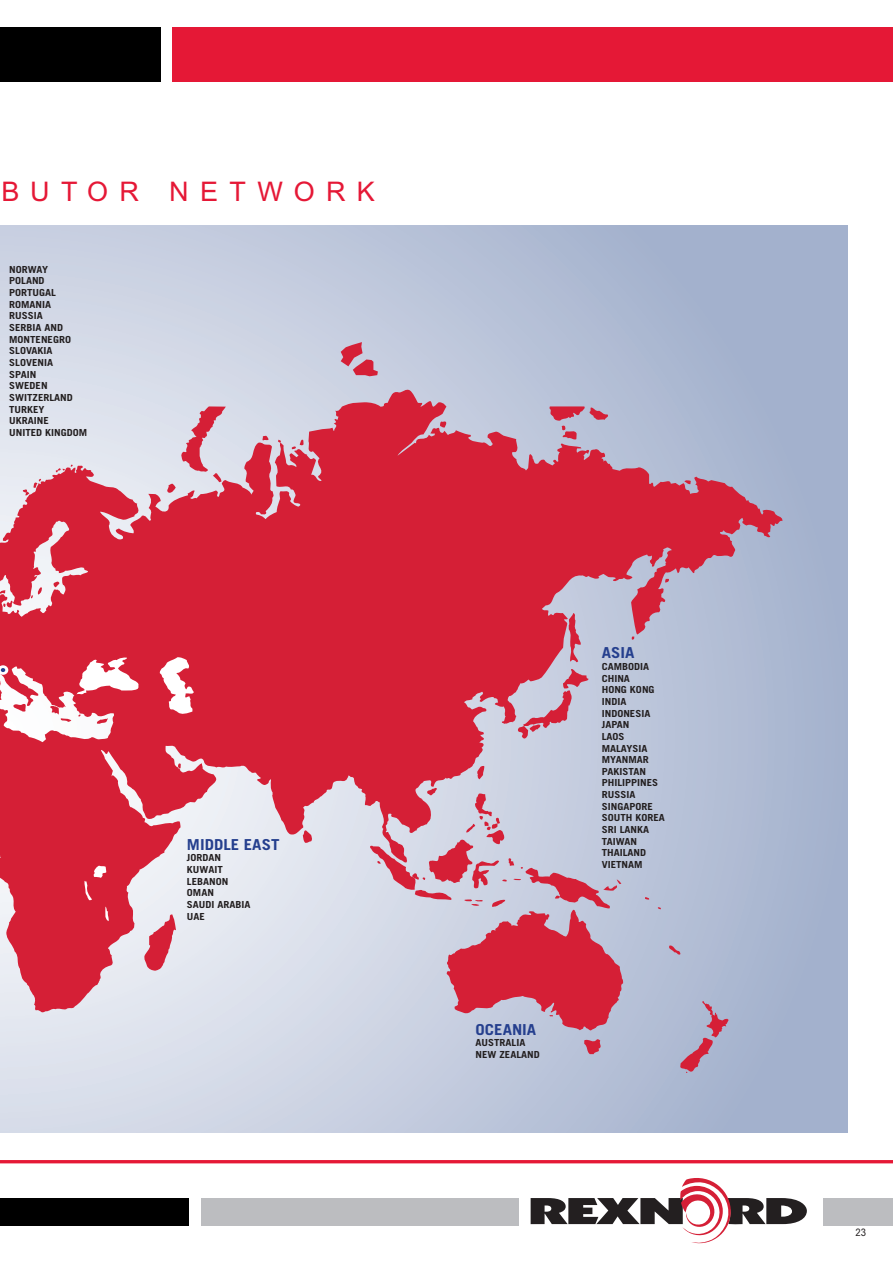
<style>
.page{position:relative;width:893px;height:1263px;background:#fff}
.page>*{position:absolute;margin:0;border:0;box-sizing:border-box;transform-origin:0 0}
.t1{font:27px "Arial";color:#e51836}
.t2{font:700 15.15px "Trade Gothic LT Std";color:#253f8e;scale:1.11 1}
.t3{font:condensed 10.5px "Arial";color:#231f20}
.t4{font:700 9.75px/11.7px "Trade Gothic LT Std";color:#231f20;scale:1.11 1}
</style>
<div class="page">
<div style="left:0;top:27px;width:161px;height:54px;background:#000"></div>
<div style="left:173px;top:27px;width:720px;height:54px;background:#e51836"></div>
<div style="left:0;top:1198px;width:189px;height:27px;background:#000"></div>
<div style="left:201px;top:1198px;width:692px;height:27px;background:#bcbdc0"></div>
<div style="left:519px;top:1166px;width:303px;height:86px;background:#fff"></div>
<svg style="left:531px;top:1178px;width:276px;height:65px"></svg>
<hr style="left:0;top:1160px;width:893px;height:3px;background:#e51836">
<div style="left:0;top:225px;width:847px;height:907px;background:linear-gradient(to right,#dee2ed,#9faecb)"></div>
<svg style="left:584px;top:1038px;width:19px;height:16px"></svg>
<svg style="left:370px;top:1013px;width:254px;height:17px;background:#c7b1c4"></svg>
<svg style="left:0;top:387px;width:782px;height:626px;background:#cf7b8e"></svg>
<svg style="left:341px;top:342px;width:37px;height:34px"></svg>
<svg style="left:680px;top:1001px;width:49px;height:72px;background:#b399b2"></svg>
<svg style="left:84px;top:865px;width:25px;height:56px"></svg>
<svg style="left:77px;top:657px;width:62px;height:39px"></svg>
<svg style="left:159px;top:657px;width:35px;height:59px"></svg>
<svg style="left:0;top:665px;width:28px;height:47px"></svg>
<h1 class="t1" style="left:-155px;top:176px;width:28px">BUTOR</h1>
<h1 class="t1" style="left:169px;top:176px;width:31px">NETWORK</h1>
<p class="t4" style="left:9px;top:263px;width:72px">NORWAY<br>POLAND<br>PORTUGAL<br>ROMANIA<br>RUSSIA<br>SERBIA AND<br>MONTENEGRO<br>SLOVAKIA<br>SLOVENIA<br>SPAIN<br>SWEDEN<br>SWITZERLAND<br>TURKEY<br>UKRAINE<br>UNITED KINGDOM</p>
<h2 class="t2" style="left:187px;top:835px;width:85px">MIDDLE EAST</h2>
<p class="t4" style="left:187px;top:852px;width:59px">JORDAN<br>KUWAIT<br>LEBANON<br>OMAN<br>SAUDI ARABIA<br>UAE</p>
<h2 class="t2" style="left:476px;top:1020px;width:56px">OCEANIA</h2>
<p class="t4" style="left:476px;top:1037px;width:59px">AUSTRALIA<br>NEW ZEALAND</p>
<h2 class="t2" style="left:602px;top:643px;width:31px">ASIA</h2>
<p class="t4" style="left:602px;top:660px;width:58px">CAMBODIA<br>CHINA<br>HONG KONG<br>INDIA<br>INDONESIA<br>JAPAN<br>LAOS<br>MALAYSIA<br>MYANMAR<br>PAKISTAN<br>PHILIPPINES<br>RUSSIA<br>SINGAPORE<br>SOUTH KOREA<br>SRI LANKA<br>TAIWAN<br>THAILAND<br>VIETNAM</p>
<p class="t3" style="left:855px;top:1226px;width:12px">23</p>
</div>
